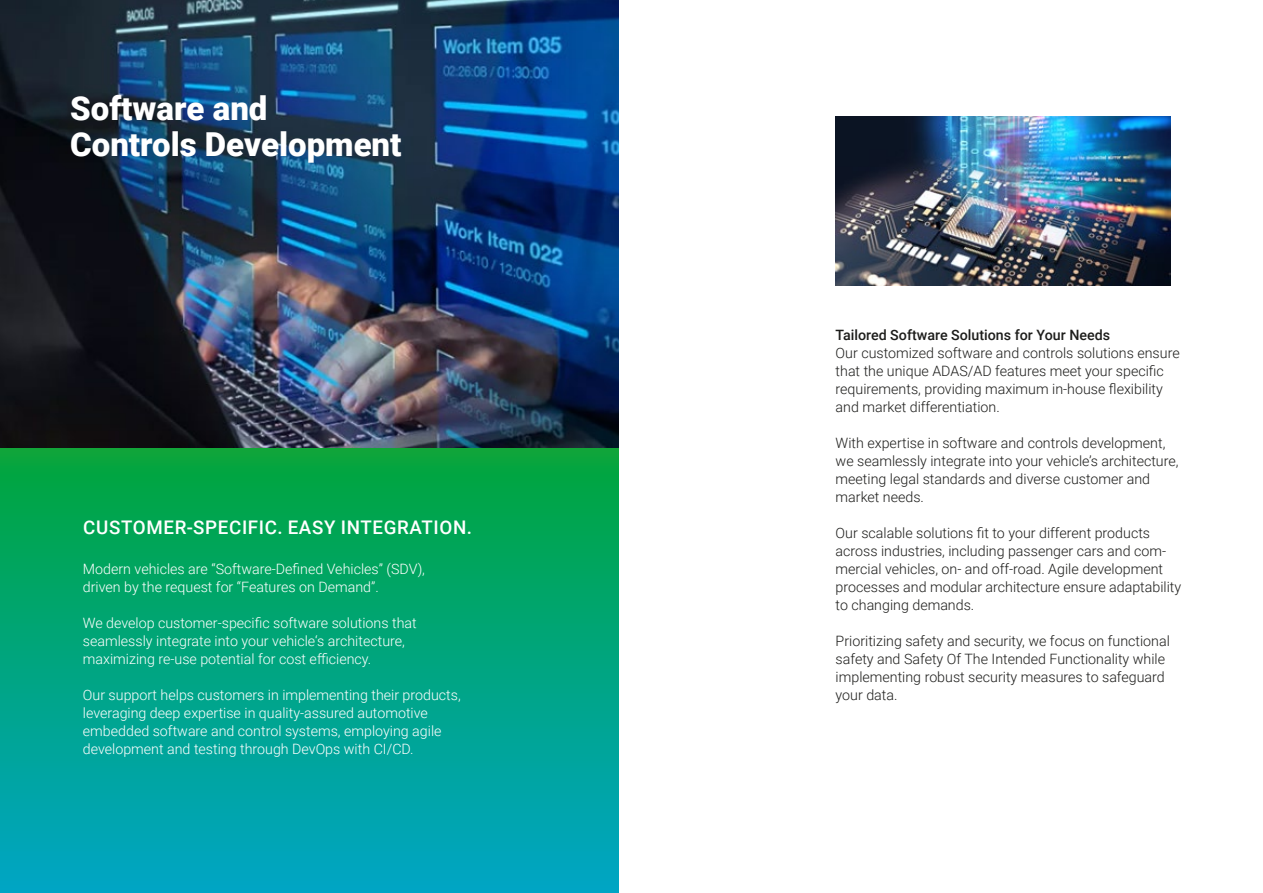
<style>
.page{position:relative;width:1263px;height:893px;background:#fff}
.page>*{position:absolute;margin:0;border:0;box-sizing:border-box;transform-origin:0 0}
.t1{font:900 33px/36px "Roboto";color:#fff}
.t2{font:500 18.75px "Roboto";letter-spacing:.035em;color:#fff}
.t3{font:300 14.25px/18px "Roboto";color:#1d1d1b}
.t4{font:300 14.25px/18px "Roboto";color:#fff}
.t5{font:500 14.25px "Roboto";color:#1d1d1b}
</style>
<div class="page">
<img style="left:836px;top:117px;width:334px;height:169px">
<div style="left:0;top:448px;width:619px;height:445px;background:linear-gradient(to bottom,#02a53a,#00a5c7)"></div>
<img style="left:0;top:0;width:619px;height:448px">
<h1 class="t1" style="left:70px;top:89px;width:333px">Software and<br>Controls Development</h1>
<h2 class="t2" style="left:83px;top:514px;width:390px">CUSTOMER-SPECIFIC. EASY INTEGRATION.</h2>
<p class="t4" style="left:83px;top:559px;width:344px">Modern vehicles are “Software-Defined Vehicles” (SDV), driven by the request for “Features on Demand”.</p>
<p class="t4" style="left:83px;top:613px;width:335px">We develop customer-specific software solutions that seamlessly integrate into your vehicle‘s architecture, maximizing re-use potential for cost efficiency.</p>
<p class="t4" style="left:83px;top:685px;width:379px">Our support helps customers in implementing their products, leveraging deep expertise in quality-assured automotive embedded software and control systems, employing agile development and testing through DevOps with CI/CD.</p>
<p class="t5" style="left:836px;top:325px;width:276px">Tailored Software Solutions for Your Needs</p>
<p class="t3" style="left:836px;top:343px;width:346px">Our customized software and controls solutions ensure that the unique ADAS/AD features meet your specific requirements, providing maximum in-house flexibility and market differentiation.</p>
<p class="t3" style="left:836px;top:433px;width:344px">With expertise in software and controls development, we seamlessly integrate into your vehicle’s architecture, meeting legal standards and diverse customer and market needs.</p>
<p class="t3" style="left:836px;top:523px;width:347px">Our scalable solutions fit to your different products across industries, including passenger cars and com&shy;mercial vehicles, on- and off-road. Agile development processes and modular architecture ensure adaptability to changing demands.</p>
<p class="t3" style="left:836px;top:631px;width:336px">Prioritizing safety and security, we focus on functional safety and Safety Of The Intended Functionality while implementing robust security measures to safeguard your data.</p>
</div>
